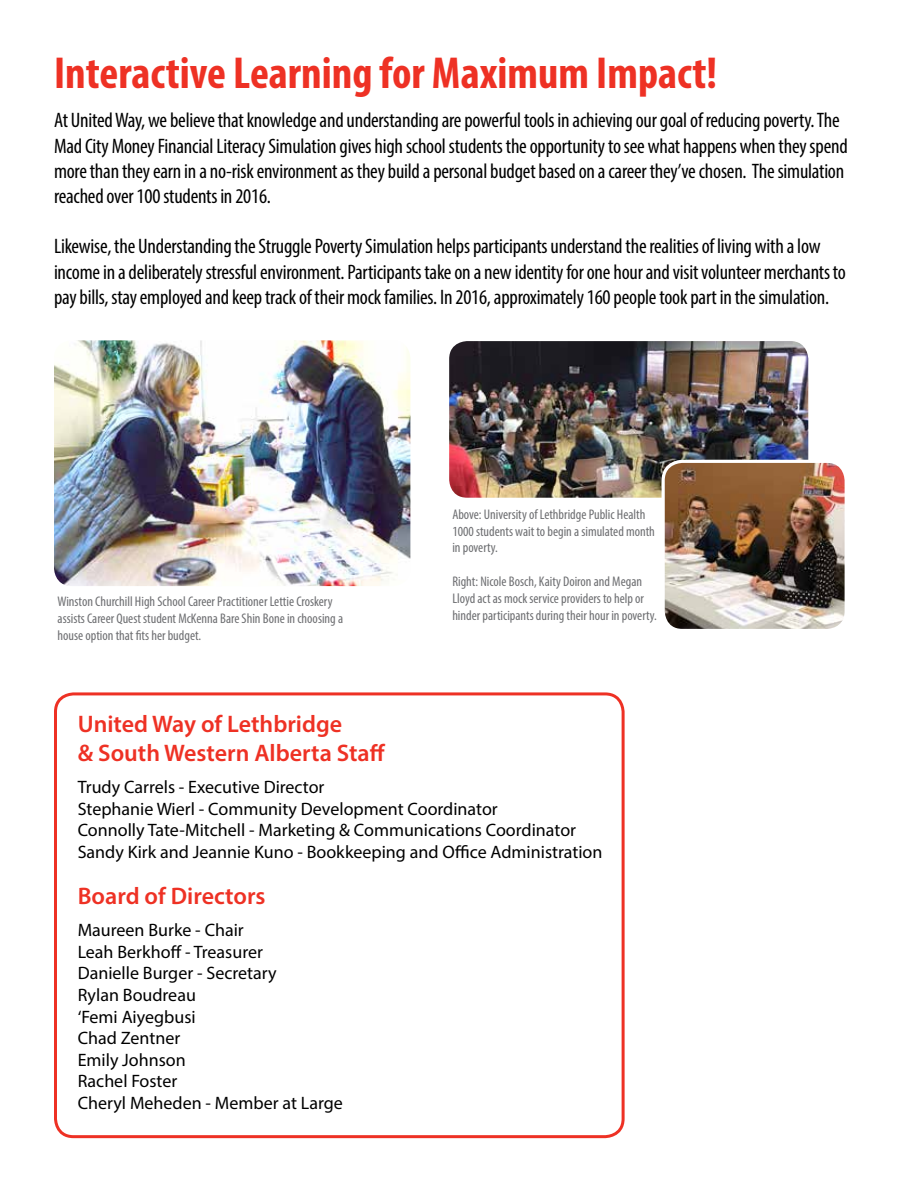
<style>
.page{position:relative;width:918px;height:1188px;background:#fff}
.page>*{position:absolute;margin:0;border:0;box-sizing:border-box;transform-origin:0 0}
.t1{font:700 condensed 45px "Myriad Pro";color:#ee3124}
.t2{font:600 24px/28.8px "Myriad Pro";color:#ee3124}
.t3{font:condensed 21px/25.2px "Myriad Pro";letter-spacing:-.01em;color:#000}
.t4{font:18px/21.6px "Myriad Pro";color:#000}
.t5{font:condensed 13.95px/16.8px "Myriad Pro";color:#6d6e71}
</style>
<div class="page">
<div style="left:54px;top:692px;width:571px;height:446px;border:3px solid #ee3124;border-radius:18px"></div>
<img style="left:54px;top:340px;width:356px;height:246px">
<img style="left:449px;top:341px;width:359px;height:157px">
<img style="left:663px;top:461px;width:181px;height:167px">
<div style="left:662px;top:460px;width:186px;height:172px;border:3px solid #fff;border-radius:19px"></div>
<h1 class="t1" style="left:54px;top:45px;width:665px">Interactive Learning for Maximum Impact!</h1>
<p class="t3" style="left:54px;top:108px;width:795px">At United Way, we believe that knowledge and understanding are powerful tools in achieving our goal of reducing poverty. The Mad City Money Financial Literacy Simulation gives high school students the opportunity to see what happens when they spend more than they earn in a no-risk environment as they build a personal budget based on a career they’ve chosen. The simulation reached over 100 students in 2016.</p>
<p class="t3" style="left:54px;top:234px;width:793px">Likewise, the Understanding the Struggle Poverty Simulation helps participants understand the realities of living with a low income in a deliberately stressful environment. Participants take on a new identity for one hour and visit volunteer merchants to pay bills, stay employed and keep track of their mock families. In 2016, approximately 160 people took part in the simulation.</p>
<p class="t5" style="left:58px;top:593px;width:287px">Winston Churchill High School Career Practitioner Lettie Croskery assists Career Quest student McKenna Bare Shin Bone in choosing a house option that fits her budget.</p>
<p class="t5" style="left:452px;top:506px;width:204px">Above: University of Lethbridge Public Health<br>1000 students wait to begin a simulated month in poverty.</p>
<p class="t5" style="left:452px;top:573px;width:206px">Right: Nicole Bosch, Kaity Doiron and Megan<br>Lloyd act as mock service providers to help or hinder participants during their hour in poverty.</p>
<p class="t2" style="left:78px;top:709px;width:309px">United Way of Lethbridge<br>&amp; South Western Alberta Staff</p>
<p class="t4" style="left:78px;top:776px;width:526px">Trudy Carrels - Executive Director<br>Stephanie Wierl - Community Development Coordinator<br>Connolly Tate-Mitchell - Marketing &amp; Communications Coordinator Sandy Kirk and Jeannie Kuno - Bookkeeping and Office Administration</p>
<p class="t2" style="left:78px;top:881px;width:189px">Board of Directors</p>
<p class="t4" style="left:78px;top:919px;width:267px">Maureen Burke - Chair<br>Leah Berkhoff - Treasurer<br>Danielle Burger - Secretary<br>Rylan Boudreau<br>‘Femi Aiyegbusi<br>Chad Zentner<br>Emily Johnson<br>Rachel Foster<br>Cheryl Meheden - Member at Large</p>
</div>
